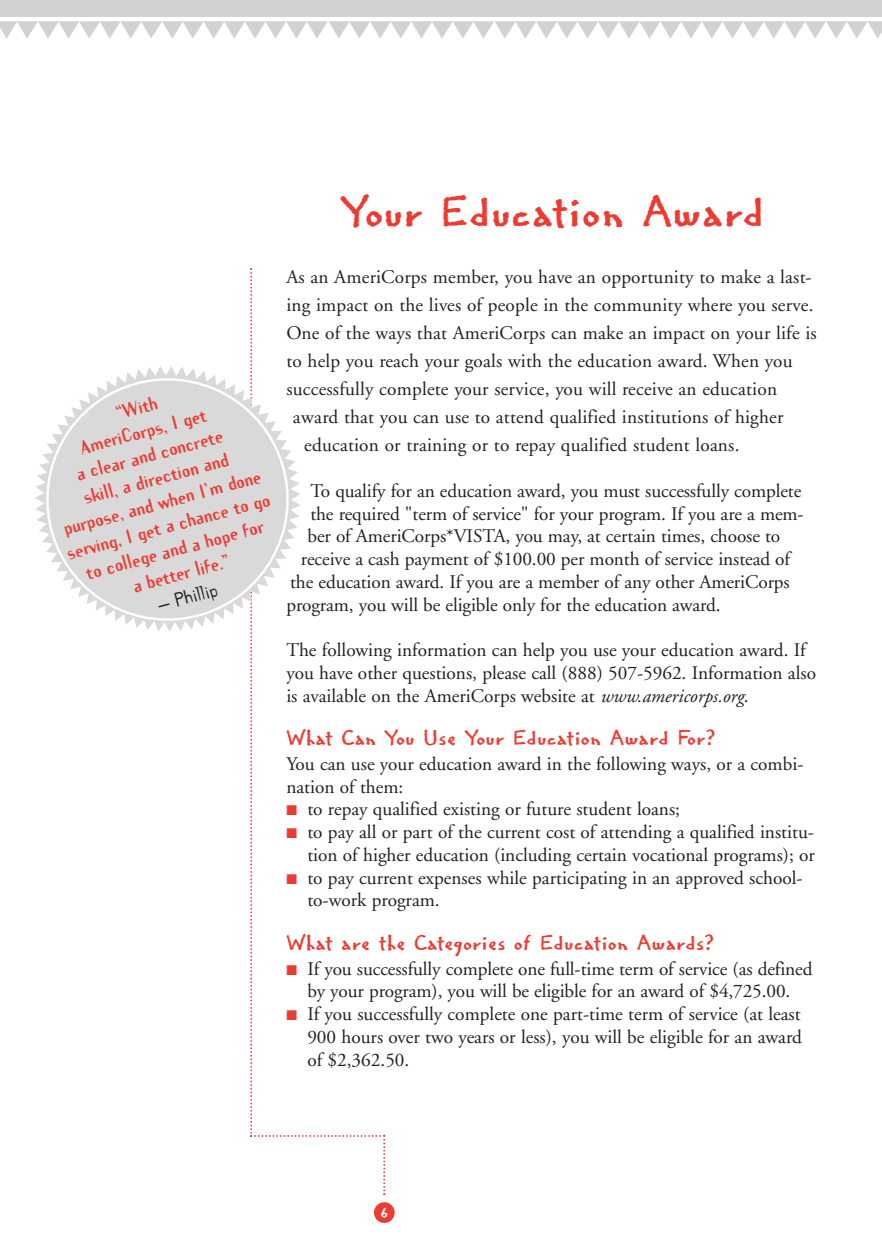
<style>
.page{position:relative;width:882px;height:1260px;background:#fff}
.page>*{position:absolute;margin:0;border:0;box-sizing:border-box;transform-origin:0 0}
.t1{font:47.25px "Regular Joe";color:#ee3b32}
.t2{font:22.75px "Regular Joe";color:#ee3b32}
.t3{font:19.25px/22.8px "Adobe Garamond";color:#231f20}
.t4{font:700 17.5px/24.5px "Template Gothic";color:#ee3b32;text-align:center}
.t5{font:17.5px "Template Gothic";color:#231f20}
.t6{font:17.5px "Regular Joe";color:#fff}
.s1{font-style:italic}
.s2{color:#ee3b32}
</style>
<div class="page">
<svg style="left:250px;top:268px;width:135px;height:927px"></svg>
<div style="left:374px;top:1202px;width:21px;height:21px;background:#ee3b32;border-radius:50%"></div>
<svg style="left:35px;top:366px;width:266px;height:266px"></svg>
<svg style="left:41px;top:373px;width:253px;height:253px"></svg>
<svg style="left:43px;top:375px;width:249px;height:249px;fill:#d9d9d9"></svg>
<div style="left:0;top:0;width:882px;height:17px;background:#d1d2d4"></div>
<svg style="left:0;top:21px;width:882px;height:18px"></svg>
<h1 class="t1" style="left:340px;top:198px;width:426px">Your Education Award</h1>
<p class="t4" style="left:33px;top:424px;width:211px;rotate:-15deg">“With<br>AmeriCorps, I get<br>a clear and concrete<br>skill, a direction and purpose, and when I’m done serving, I get a chance to go to college and a hope for<br>a better life.”</p>
<p class="t5" style="left:156px;top:599px;width:64px;rotate:-15deg">— Phillip</p>
<p class="t3" style="left:286px;top:268px;width:527px">As an AmeriCorps member, you have an opportunity to make a last-</p>
<p class="t3" style="left:286px;top:296px;width:529px">ing impact on the lives of people in the community where you serve.</p>
<p class="t3" style="left:286px;top:324px;width:532px">One of the ways that AmeriCorps can make an impact on your life is</p>
<p class="t3" style="left:286px;top:352px;width:508px">to help you reach your goals with the education award. When you</p>
<p class="t3" style="left:286px;top:380px;width:492px">successfully complete your service, you will receive an education</p>
<p class="t3" style="left:293px;top:408px;width:492px">award that you can use to attend qualified institutions of higher</p>
<p class="t3" style="left:304px;top:436px;width:437px">education or training or to repay qualified student loans.</p>
<p class="t3" style="left:311px;top:481px;width:492px">To qualify for an education award, you must successfully complete</p>
<p class="t3" style="left:310px;top:504px;width:495px">the required "term of service" for your program. If you are a mem-</p>
<p class="t3" style="left:308px;top:527px;width:474px">ber of AmeriCorps*VISTA, you may, at certain times, choose to</p>
<p class="t3" style="left:301px;top:549px;width:491px">receive a cash payment of $100.00 per month of service instead of</p>
<p class="t3" style="left:290px;top:572px;width:501px">the education award. If you are a member of any other AmeriCorps</p>
<p class="t3" style="left:286px;top:595px;width:436px">program, you will be eligible only for the education award.</p>
<p class="t3" style="left:286px;top:640px;width:531px">The following information can help you use your education award. If you have other questions, please call (888) 507-5962. Information also is available on the AmeriCorps website at <span class="s1">www.americorps.org</span>.</p>
<p class="t2" style="left:286px;top:731px;width:431px">What Can You Use Your Education Award For?</p>
<p class="t3" style="left:286px;top:754px;width:519px">You can use your education award in the following ways, or a combi&shy;nation of them:</p>
<p class="t3" style="left:286px;top:800px;width:395px"><span class="s2">■</span> to repay qualified existing or future student loans;</p>
<p class="t3" style="left:286px;top:822px;width:530px;text-align:right"><span class="s2">■</span> to pay all or part of the current cost of attending a qualified institu&shy;tion of higher education (including certain vocational programs); or</p>
<p class="t3" style="left:307px;top:868px;width:497px;text-indent:-21px"><span class="s2">■</span> to pay current expenses while participating in an approved school&shy;to-work program.</p>
<p class="t2" style="left:286px;top:936px;width:430px">What are the Categories of Education Awards?</p>
<p class="t3" style="left:286px;top:959px;width:528px;text-align:center"><span class="s2">■</span> If you successfully complete one full-time term of service (as defined by your program), you will be eligible for an award of $4,725.00.</p>
<p class="t3" style="left:307px;top:1004px;width:496px;text-align:justify;text-indent:-21px"><span class="s2">■</span> If you successfully complete one part-time term of service (at least 900 hours over two years or less), you will be eligible for an award of $2,362.50.</p>
<p class="t6" style="left:380px;top:1206px;width:10px">6</p>
</div>
